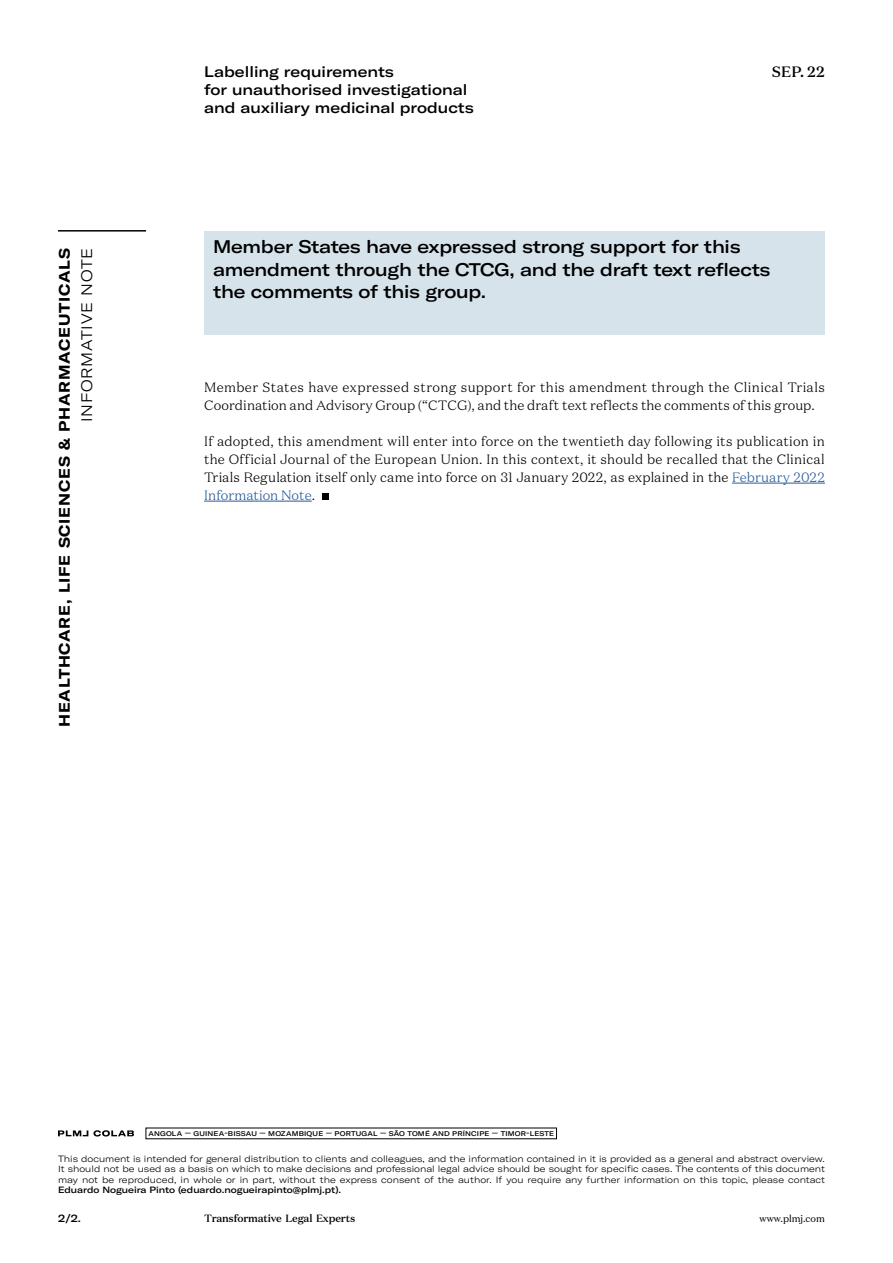
<style>
.page{position:relative;width:893px;height:1263px;background:#fff}
.page>*{position:absolute;margin:0;border:0;box-sizing:border-box;transform-origin:0 0}
.t1{font:500 expanded 18px/22.5px "GT America";letter-spacing:-.015em;color:#000}
.t2{font:500 expanded 15px/18px "GT America";color:#000}
.t3{font:700 expanded 15px "GT America";letter-spacing:.05em;color:#000}
.t4{font:300 expanded 15px "GT America";letter-spacing:.05em;color:#000}
.t5{font:500 15px "Domaine Text";color:#000}
.t6{font:300 13.5px/18px "Domaine Text";letter-spacing:.015em;color:#000}
.t7{font:500 10.5px "Domaine Text";letter-spacing:-.02em;color:#000}
.t8{font:500 expanded 10.5px "GT America";color:#000}
.t9{font:9.75px "Domaine Text";color:#000}
.t10{font:300 expanded 9px/10.5px "GT America";color:#000;text-align:justify}
.t11{font:500 expanded 9px "GT America";color:#000}
.t12{font:500 expanded 6.75px "GT America";letter-spacing:.025em;color:#000}
.s1{color:#275b9b}
</style>
<div class="page">
<hr style="left:58px;top:230px;width:88px;height:2px;background:#000">
<svg style="left:58px;top:1130px;width:76px;height:6px"></svg>
<hr style="left:732px;top:483px;width:93px;height:1px;background:#275b9b">
<hr style="left:204px;top:501px;width:108px;height:1px;background:#275b9b">
<div style="left:322px;top:493px;width:7px;height:7px;background:#000"></div>
<div style="left:204px;top:231px;width:621px;height:103px;background:#d6e3eb"></div>
<p class="t3" style="left:55px;top:727px;width:481px;rotate:-90deg">HEALTHCARE, LIFE SCIENCES &amp; PHARMACEUTICALS</p>
<p class="t4" style="left:78px;top:422px;width:176px;rotate:-90deg">INFORMATIVE NOTE</p>
<p class="t2" style="left:204px;top:63px;width:191px">Labelling requirements</p>
<p class="t5" style="left:772px;top:62px;width:54px">SEP. 22</p>
<p class="t2" style="left:204px;top:81px;width:271px">for unauthorised investigational and auxiliary medicinal products</p>
<h1 class="t1" style="left:213px;top:236px;width:559px">Member States have expressed strong support for this amendment through the CTCG, and the draft text reflects the comments of this group.</h1>
<p class="t6" style="left:204px;top:378px;width:622px">Member States have expressed strong support for this amendment through the Clinical Trials<br>Coordination and Advisory Group (“CTCG), and the draft text reflects the comments of this group.</p>
<p class="t6" style="left:204px;top:432px;width:622px;text-align:justify">If adopted, this amendment will enter into force on the twentieth day following its publication in the Official Journal of the European Union. In this context, it should be recalled that the Clinical Trials Regulation itself only came into force on 31 January 2022, as explained in the <span class="s1">February 2022<br>Information Note</span>.</p>
<p class="t12" style="left:148px;top:1129px;width:407px">ANGOLA — GUINEA-BISSAU — MOZAMBIQUE — PORTUGAL — SÃO TOMÉ AND PRÍNCIPE — TIMOR-LESTE</p>
<p class="t10" style="left:58px;top:1153px;width:768px">This document is intended for general distribution to clients and colleagues, and the information contained in it is provided as a general and abstract overview.<br>It should not be used as a basis on which to make decisions and professional legal advice should be sought for specific cases. The contents of this document may not be reproduced, in whole or in part, without the express consent of the author. If you require any further information on this topic, please contact</p>
<p class="t11" style="left:58px;top:1184px;width:285px">Eduardo Nogueira Pinto (eduardo.nogueirapinto@plmj.pt).</p>
<p class="t8" style="left:58px;top:1211px;width:25px">2/2.</p>
<p class="t7" style="left:204px;top:1211px;width:153px">Transformative Legal Experts</p>
<p class="t9" style="left:760px;top:1212px;width:67px">www.plmj.com</p>
</div>
